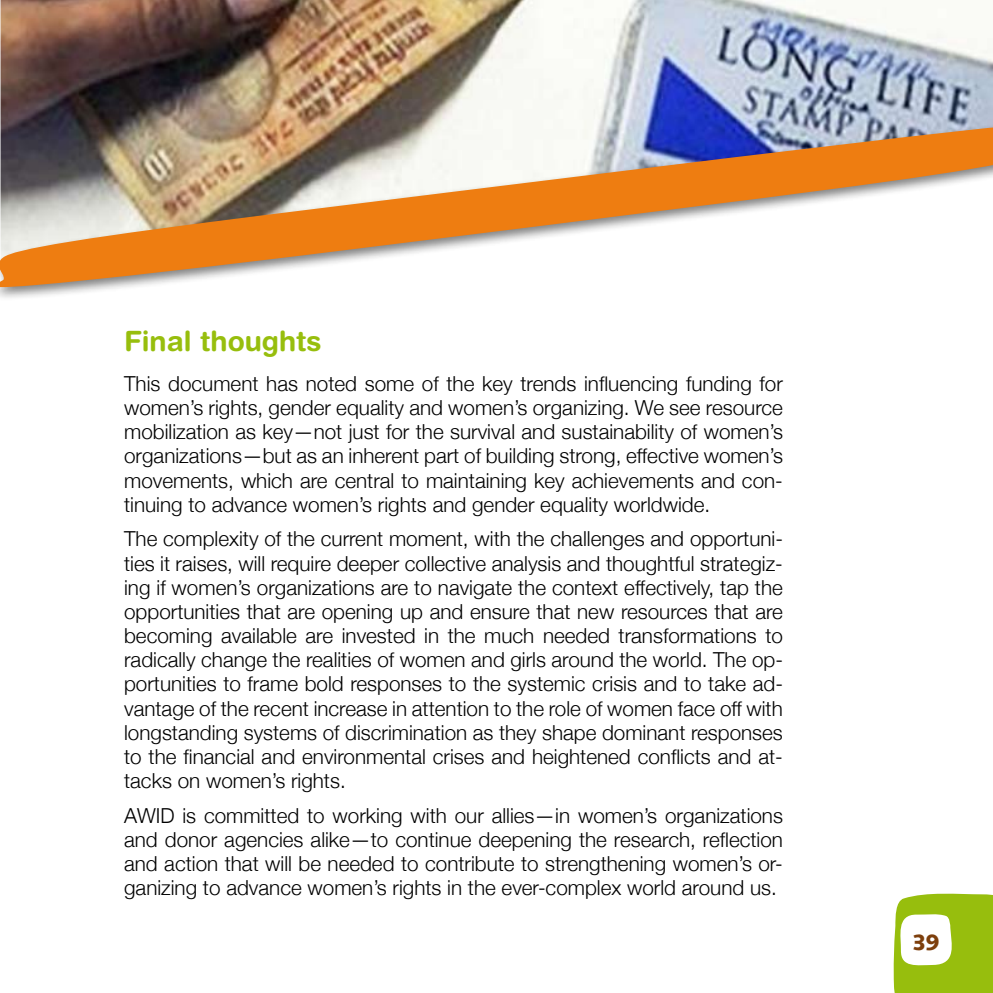
<style>
.page{position:relative;width:993px;height:993px;background:#fff}
.page>*{position:absolute;margin:0;border:0;box-sizing:border-box;transform-origin:0 0}
.t1{font:700 28px "Helvetica Rounded LT Std";color:#97be0d}
.t2{font:700 22.75px "Syntax";color:#7d3f0c}
.t3{font:300 20.65px/24.2px "Helvetica Neue";color:#000;text-align:justify}
</style>
<div class="page">
<svg style="left:893px;top:893px;width:99px;height:99px"></svg>
<img style="left:1px;top:0;width:991px;height:121px">
<img style="left:0;top:121px;width:992px;height:170px">
<h1 class="t1" style="left:124px;top:324px;width:199px">Final thoughts</h1>
<p class="t3" style="left:124px;top:371px;width:660px">This document has noted some of the key trends influencing funding for women’s rights, gender equality and women’s organizing. We see resource mobilization as key—not just for the survival and sustainability of women’s organizations—but as an inherent part of building strong, effective women’s movements, which are central to maintaining key achievements and con&shy;tinuing to advance women’s rights and gender equality worldwide.</p>
<p class="t3" style="left:124px;top:526px;width:660px">The complexity of the current moment, with the challenges and opportuni&shy;ties it raises, will require deeper collective analysis and thoughtful strategiz&shy;ing if women’s organizations are to navigate the context effectively, tap the opportunities that are opening up and ensure that new resources that are becoming available are invested in the much needed transformations to radically change the realities of women and girls around the world. The op&shy;portunities to frame bold responses to the systemic crisis and to take ad&shy;vantage of the recent increase in attention to the role of women face off with longstanding systems of discrimination as they shape dominant responses to the financial and environmental crises and heightened conflicts and at&shy;tacks on women’s rights.</p>
<p class="t3" style="left:124px;top:802px;width:660px">AWID is committed to working with our allies—in women’s organizations and donor agencies alike—to continue deepening the research, reflection and action that will be needed to contribute to strengthening women’s or&shy;ganizing to advance women’s rights in the ever-complex world around us.</p>
<p class="t2" style="left:912px;top:928px;width:29px">39</p>
</div>
